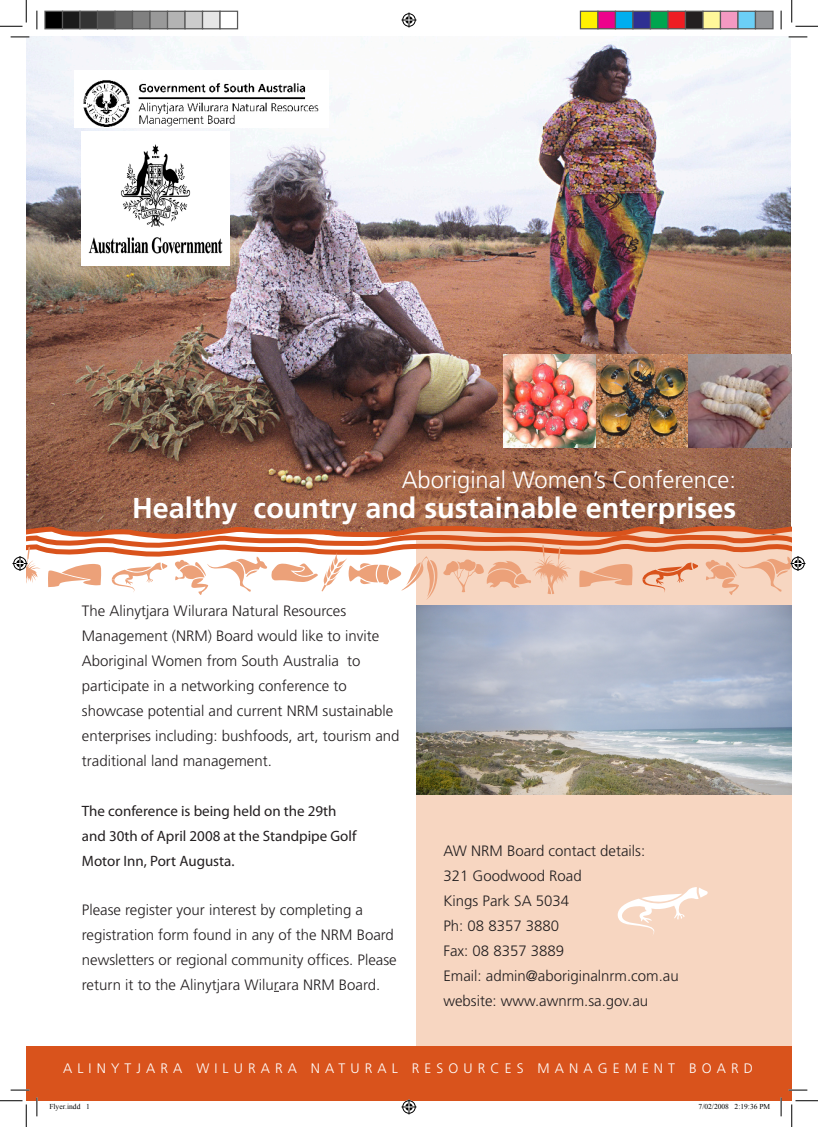
<style>
.page{position:relative;width:818px;height:1127px;background:#fff}
.page>*{position:absolute;margin:0;border:0;box-sizing:border-box;transform-origin:0 0}
.t1{font:700 28.75px "Frutiger";color:#fff}
.t2{font:300 23.75px "Frutiger";color:#fff}
.body_text{font:300 15px/25px "Frutiger";color:#231f20}
.body_text-2{font:15px/25px "Myriad Pro";color:#231f20}
.t3{font:300 13.75px "Frutiger";letter-spacing:.37em;color:#fff}
.t4{font:7.5px "Times New Roman";color:#000}
</style>
<div class="page">
<div style="left:416px;top:533px;width:376px;height:567px;background:#f7d6c1"></div>
<img style="left:416px;top:605px;width:376px;height:189px">
<svg style="left:618px;top:887px;width:90px;height:47px"></svg>
<img style="left:26px;top:36px;width:765px;height:486px">
<img style="left:82px;top:131px;width:148px;height:134px">
<img style="left:75px;top:70px;width:254px;height:58px">
<img style="left:504px;top:354px;width:288px;height:93px">
<div style="left:26px;top:1045px;width:766px;height:55px;background:#d9531c"></div>
<svg style="left:11px;top:36px;width:18px;height:2px"></svg>
<svg style="left:788px;top:36px;width:19px;height:2px"></svg>
<svg style="left:11px;top:1089px;width:18px;height:1px"></svg>
<svg style="left:788px;top:1089px;width:19px;height:1px"></svg>
<svg style="left:36px;top:11px;width:2px;height:18px"></svg>
<svg style="left:36px;top:1097px;width:2px;height:18px"></svg>
<svg style="left:780px;top:11px;width:2px;height:18px"></svg>
<svg style="left:780px;top:1097px;width:2px;height:18px"></svg>
<svg style="left:0;top:0;width:27px;height:27px"></svg>
<svg style="left:0;top:1100px;width:27px;height:26px"></svg>
<svg style="left:791px;top:0;width:27px;height:27px"></svg>
<svg style="left:791px;top:1100px;width:27px;height:26px"></svg>
<svg style="left:401px;top:13px;width:15px;height:15px"></svg>
<svg style="left:401px;top:1099px;width:15px;height:15px"></svg>
<svg style="left:13px;top:522px;width:792px;height:78px"></svg>
<div style="left:45px;top:11px;width:18px;height:18px;background:#000"></div>
<div style="left:44px;top:11px;width:19px;height:18px;border:1px solid #595959"></div>
<div style="left:63px;top:11px;width:17px;height:18px;background:#1a1a1a"></div>
<div style="left:62px;top:11px;width:19px;height:18px;border:1px solid #595959"></div>
<div style="left:80px;top:11px;width:18px;height:18px;background:#333"></div>
<div style="left:79px;top:11px;width:19px;height:18px;border:1px solid #595959"></div>
<div style="left:98px;top:11px;width:17px;height:18px;background:#4d4d4d"></div>
<div style="left:97px;top:11px;width:19px;height:18px;border:1px solid #595959"></div>
<div style="left:115px;top:11px;width:18px;height:18px;background:#666"></div>
<div style="left:114px;top:11px;width:19px;height:18px;border:1px solid #595959"></div>
<div style="left:133px;top:11px;width:17px;height:18px;background:#808080"></div>
<div style="left:132px;top:11px;width:19px;height:18px;border:1px solid #595959"></div>
<div style="left:150px;top:11px;width:18px;height:18px;background:#999"></div>
<div style="left:149px;top:11px;width:19px;height:18px;border:1px solid #595959"></div>
<div style="left:168px;top:11px;width:17px;height:18px;background:#b3b3b3"></div>
<div style="left:167px;top:11px;width:19px;height:18px;border:1px solid #595959"></div>
<div style="left:185px;top:11px;width:18px;height:18px;background:#ccc"></div>
<div style="left:184px;top:11px;width:19px;height:18px;border:1px solid #595959"></div>
<div style="left:203px;top:11px;width:17px;height:18px;background:#e6e6e6"></div>
<div style="left:202px;top:11px;width:19px;height:18px;border:1px solid #595959"></div>
<div style="left:219px;top:11px;width:19px;height:18px;border:1px solid #595959"></div>
<div style="left:580px;top:11px;width:18px;height:18px;background:#fff101"></div>
<div style="left:580px;top:11px;width:18px;height:18px;border:1px solid #595959"></div>
<div style="left:598px;top:11px;width:17px;height:18px;background:#ed028c"></div>
<div style="left:597px;top:11px;width:19px;height:18px;border:1px solid #595959"></div>
<div style="left:615px;top:11px;width:18px;height:18px;background:#00aeef"></div>
<div style="left:615px;top:11px;width:18px;height:18px;border:1px solid #595959"></div>
<div style="left:633px;top:11px;width:17px;height:18px;background:#2e3092"></div>
<div style="left:632px;top:11px;width:19px;height:18px;border:1px solid #595959"></div>
<div style="left:650px;top:11px;width:18px;height:18px;background:#00a54f"></div>
<div style="left:650px;top:11px;width:18px;height:18px;border:1px solid #595959"></div>
<div style="left:668px;top:11px;width:17px;height:18px;background:#ee1d23"></div>
<div style="left:667px;top:11px;width:19px;height:18px;border:1px solid #595959"></div>
<div style="left:685px;top:11px;width:18px;height:18px;background:#231f20"></div>
<div style="left:685px;top:11px;width:18px;height:18px;border:1px solid #595959"></div>
<div style="left:703px;top:11px;width:17px;height:18px;background:#fff79a"></div>
<div style="left:702px;top:11px;width:19px;height:18px;border:1px solid #595959"></div>
<div style="left:720px;top:11px;width:18px;height:18px;background:#f499c2"></div>
<div style="left:720px;top:11px;width:18px;height:18px;border:1px solid #595959"></div>
<div style="left:738px;top:11px;width:17px;height:18px;background:#6bcff6"></div>
<div style="left:737px;top:11px;width:19px;height:18px;border:1px solid #595959"></div>
<div style="left:755px;top:11px;width:18px;height:18px;background:#939598"></div>
<div style="left:755px;top:11px;width:18px;height:18px;border:1px solid #595959"></div>
<p class="t2" style="left:402px;top:466px;width:336px">Aboriginal Women’s Conference:</p>
<p class="t1" style="left:132px;top:490px;width:605px">Healthy country and sustainable enterprises</p>
<p class="body_text" style="left:82px;top:598px;width:319px">The Alinytjara Wilurara Natural Resources Management (NRM) Board would like to invite Aboriginal Women from South Australia to participate in a networking conference to showcase potential and current NRM sustainable enterprises including: bushfoods, art, tourism and traditional land management.</p>
<p class="body_text-2" style="left:82px;top:797px;width:276px">The conference is being held on the 29th and 30th of April 2008 at the Standpipe Golf<br>Motor Inn, Port Augusta.</p>
<p class="body_text" style="left:82px;top:897px;width:316px">Please register your interest by completing a registration form found in any of the NRM Board newsletters or regional community offices. Please return it to the Alinytjara Wilurara NRM Board.</p>
<p class="body_text" style="left:443px;top:838px;width:203px">AW NRM Board contact details:</p>
<p class="body_text" style="left:443px;top:863px;width:140px">321 Goodwood Road</p>
<p class="body_text" style="left:443px;top:888px;width:127px">Kings Park SA 5034</p>
<p class="body_text" style="left:443px;top:913px;width:117px">Ph: 08 8357 3880</p>
<p class="body_text" style="left:443px;top:938px;width:122px">Fax: 08 8357 3889</p>
<p class="body_text" style="left:443px;top:963px;width:237px">Email: admin@aboriginalnrm.com.au</p>
<p class="body_text" style="left:443px;top:988px;width:206px">website: www.awnrm.sa.gov.au</p>
<p class="t3" style="left:63px;top:1059px;width:691px">ALINYTJARA WILURARA NATURAL RESOURCES MANAGEMENT BOARD</p>
<p class="t4" style="left:49px;top:1100px;width:42px">Flyer.indd 1</p>
<p class="t4" style="left:698px;top:1100px;width:73px">7/02/2008 2:19:36 PM</p>
</div>
